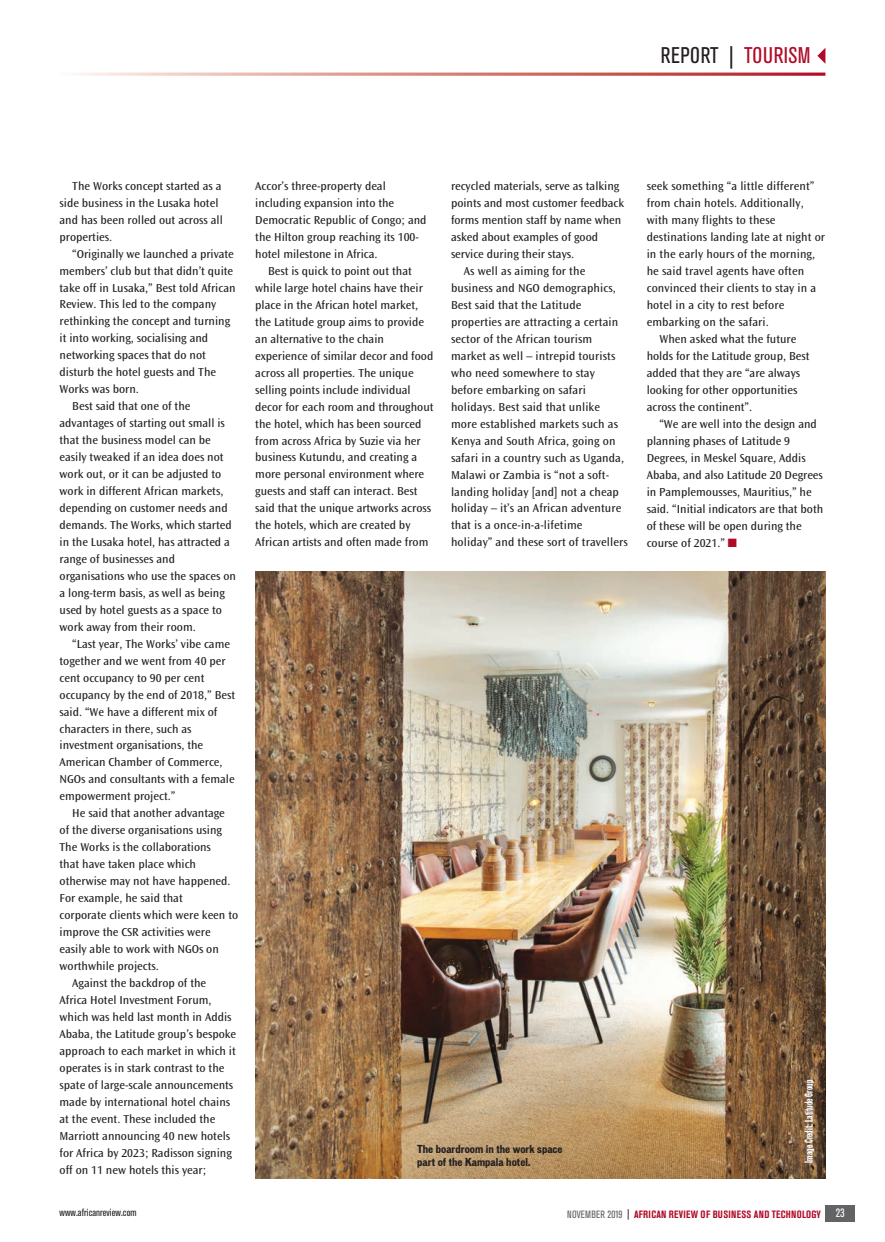
<style>
.page{position:relative;width:885px;height:1242px;background:#fff}
.page>*{position:absolute;margin:0;border:0;box-sizing:border-box;transform-origin:0 0}
.t1{font:condensed 22.5px "Akzidenz Grotesk BE";letter-spacing:.015em;color:#231f20}
.t2{font:12px/17px "Ocean Sans";color:#231f20}
.t3{font:700 condensed 10.5px "Akzidenz Grotesk BE";letter-spacing:.03em;color:#b00a27}
.t4{font:700 expanded 10.5px/12.6px "Vonnes";color:#231f20}
.t5{font:700 expanded 10.5px "Vonnes";color:#fff}
.t6{font:condensed 10.5px "Akzidenz Grotesk BE";letter-spacing:.005em;color:#231f20}
.s1{color:#b00a27}
.s2{font-weight:400;color:#636366}
.s3{font-weight:400;color:#231f20}
.s4{font-weight:400;font-size:12px;color:#fff}
</style>
<div class="page">
<img style="left:255px;top:572px;width:570px;height:606px">
<div style="left:825px;top:1205px;width:29px;height:16px;background:#636366"></div>
<svg style="left:817px;top:48px;width:8px;height:16px"></svg>
<svg style="left:74px;top:73px;width:751px;height:3px;background:#d88c87"></svg>
<h1 class="t1" style="left:661px;top:47px;width:151px">REPORT | <span class="s1">TOURISM</span></h1>
<p class="t2" style="left:60px;top:178px;width:165px;text-indent:13px">The Works concept started as a side business in the Lusaka hotel and has been rolled out across all properties.</p>
<p class="t2" style="left:72px;top:246px;width:163px">“Originally we launched a private</p>
<p class="t2" style="left:60px;top:263px;width:175px">members’ club but that didn’t quite</p>
<p class="t2" style="left:60px;top:280px;width:177px">take off in Lusaka,” Best told African</p>
<p class="t2" style="left:60px;top:297px;width:158px">Review. This led to the company</p>
<p class="t2" style="left:60px;top:314px;width:172px">rethinking the concept and turning</p>
<p class="t2" style="left:60px;top:331px;width:150px">it into working, socialising and</p>
<p class="t2" style="left:60px;top:348px;width:148px">networking spaces that do not</p>
<p class="t2" style="left:60px;top:365px;width:158px">disturb the hotel guests and The</p>
<p class="t2" style="left:60px;top:381px;width:81px">Works was born.</p>
<p class="t2" style="left:72px;top:398px;width:120px">Best said that one of the</p>
<p class="t2" style="left:60px;top:415px;width:167px">advantages of starting out small is</p>
<p class="t2" style="left:60px;top:432px;width:153px">that the business model can be</p>
<p class="t2" style="left:60px;top:449px;width:165px">easily tweaked if an idea does not</p>
<p class="t2" style="left:60px;top:466px;width:163px">work out, or it can be adjusted to</p>
<p class="t2" style="left:60px;top:483px;width:165px">work in different African markets,</p>
<p class="t2" style="left:60px;top:500px;width:170px">depending on customer needs and</p>
<p class="t2" style="left:60px;top:517px;width:174px">demands. The Works, which started</p>
<p class="t2" style="left:60px;top:534px;width:172px">in the Lusaka hotel, has attracted a</p>
<p class="t2" style="left:60px;top:551px;width:117px">range of businesses and</p>
<p class="t2" style="left:60px;top:568px;width:178px">organisations who use the spaces on</p>
<p class="t2" style="left:60px;top:585px;width:167px">a long-term basis, as well as being</p>
<p class="t2" style="left:60px;top:602px;width:164px">used by hotel guests as a space to</p>
<p class="t2" style="left:60px;top:619px;width:138px">work away from their room.</p>
<p class="t2" style="left:72px;top:636px;width:159px">“Last year, The Works’ vibe came</p>
<p class="t2" style="left:60px;top:653px;width:168px">together and we went from 40 per</p>
<p class="t2" style="left:60px;top:670px;width:146px">cent occupancy to 90 per cent</p>
<p class="t2" style="left:60px;top:687px;width:177px">occupancy by the end of 2018,” Best</p>
<p class="t2" style="left:60px;top:704px;width:159px">said. “We have a different mix of</p>
<p class="t2" style="left:60px;top:721px;width:133px">characters in there, such as</p>
<p class="t2" style="left:60px;top:738px;width:145px">investment organisations, the</p>
<p class="t2" style="left:60px;top:754px;width:164px">American Chamber of Commerce,</p>
<p class="t2" style="left:60px;top:771px;width:176px">NGOs and consultants with a female</p>
<p class="t2" style="left:60px;top:788px;width:117px">empowerment project.”</p>
<p class="t2" style="left:72px;top:805px;width:154px">He said that another advantage</p>
<p class="t2" style="left:60px;top:822px;width:164px">of the diverse organisations using</p>
<p class="t2" style="left:60px;top:839px;width:153px">The Works is the collaborations</p>
<p class="t2" style="left:60px;top:856px;width:138px">that have taken place which</p>
<p class="t2" style="left:60px;top:873px;width:172px">otherwise may not have happened.</p>
<p class="t2" style="left:60px;top:890px;width:125px">For example, he said that</p>
<p class="t2" style="left:60px;top:907px;width:180px">corporate clients which were keen to</p>
<p class="t2" style="left:60px;top:924px;width:153px">improve the CSR activities were</p>
<p class="t2" style="left:60px;top:941px;width:161px">easily able to work with NGOs on</p>
<p class="t2" style="left:60px;top:958px;width:101px">worthwhile projects.</p>
<p class="t2" style="left:72px;top:975px;width:135px">Against the backdrop of the</p>
<p class="t2" style="left:60px;top:992px;width:153px">Africa Hotel Investment Forum,</p>
<p class="t2" style="left:60px;top:1009px;width:173px">which was held last month in Addis</p>
<p class="t2" style="left:60px;top:1026px;width:178px">Ababa, the Latitude group’s bespoke</p>
<p class="t2" style="left:60px;top:1043px;width:178px">approach to each market in which it</p>
<p class="t2" style="left:60px;top:1060px;width:166px">operates is in stark contrast to the</p>
<p class="t2" style="left:60px;top:1077px;width:175px">spate of large-scale announcements</p>
<p class="t2" style="left:60px;top:1094px;width:172px">made by international hotel chains</p>
<p class="t2" style="left:60px;top:1111px;width:157px">at the event. These included the</p>
<p class="t2" style="left:60px;top:1128px;width:172px">Marriott announcing 40 new hotels</p>
<p class="t2" style="left:60px;top:1144px;width:174px">for Africa by 2023; Radisson signing</p>
<p class="t2" style="left:60px;top:1161px;width:148px">off on 11 new hotels this year;</p>
<p class="t2" style="left:255px;top:178px;width:173px">Accor’s three-property deal including expansion into the<br>Democratic Republic of Congo; and the Hilton group reaching its 100- hotel milestone in Africa.</p>
<p class="t2" style="left:255px;top:263px;width:180px;text-indent:13px">Best is quick to point out that while large hotel chains have their place in the African hotel market, the Latitude group aims to provide an alternative to the chain experience of similar decor and food across all properties. The unique selling points include individual decor for each room and throughout the hotel, which has been sourced from across Africa by Suzie via her business Kutundu, and creating a more personal environment where guests and staff can interact. Best said that the unique artworks across the hotels, which are created by African artists and often made from</p>
<p class="t2" style="left:451px;top:178px;width:170px">recycled materials, serve as talking</p>
<p class="t2" style="left:451px;top:195px;width:175px">points and most customer feedback</p>
<p class="t2" style="left:451px;top:212px;width:172px">forms mention staff by name when</p>
<p class="t2" style="left:451px;top:229px;width:149px">asked about examples of good</p>
<p class="t2" style="left:451px;top:246px;width:125px">service during their stays.</p>
<p class="t2" style="left:463px;top:263px;width:123px">As well as aiming for the</p>
<p class="t2" style="left:451px;top:280px;width:166px">business and NGO demographics,</p>
<p class="t2" style="left:451px;top:297px;width:132px">Best said that the Latitude</p>
<p class="t2" style="left:451px;top:314px;width:169px">properties are attracting a certain</p>
<p class="t2" style="left:451px;top:331px;width:143px">sector of the African tourism</p>
<p class="t2" style="left:451px;top:348px;width:166px">market as well – intrepid tourists</p>
<p class="t2" style="left:451px;top:365px;width:145px">who need somewhere to stay</p>
<p class="t2" style="left:451px;top:382px;width:136px">before embarking on safari</p>
<p class="t2" style="left:451px;top:399px;width:150px">holidays. Best said that unlike</p>
<p class="t2" style="left:451px;top:416px;width:169px">more established markets such as</p>
<p class="t2" style="left:451px;top:433px;width:166px">Kenya and South Africa, going on</p>
<p class="t2" style="left:451px;top:450px;width:175px">safari in a country such as Uganda,</p>
<p class="t2" style="left:451px;top:467px;width:160px">Malawi or Zambia is “not a soft-</p>
<p class="t2" style="left:451px;top:484px;width:169px">landing holiday [and] not a cheap</p>
<p class="t2" style="left:451px;top:501px;width:172px">holiday – it’s an African adventure</p>
<p class="t2" style="left:451px;top:518px;width:133px">that is a once-in-a-lifetime</p>
<p class="t2" style="left:451px;top:535px;width:178px">holiday” and these sort of travellers</p>
<p class="t4" style="left:417px;top:1143px;width:147px">The boardroom in the work space part of the Kampala hotel.</p>
<p class="t2" style="left:646px;top:179px;width:169px">seek something “a little different”</p>
<p class="t2" style="left:646px;top:196px;width:158px">from chain hotels. Additionally,</p>
<p class="t2" style="left:646px;top:212px;width:130px">with many flights to these</p>
<p class="t2" style="left:646px;top:229px;width:180px">destinations landing late at night or</p>
<p class="t2" style="left:646px;top:246px;width:170px">in the early hours of the morning,</p>
<p class="t2" style="left:646px;top:263px;width:159px">he said travel agents have often</p>
<p class="t2" style="left:646px;top:280px;width:171px">convinced their clients to stay in a</p>
<p class="t2" style="left:646px;top:297px;width:139px">hotel in a city to rest before</p>
<p class="t2" style="left:646px;top:314px;width:124px">embarking on the safari.</p>
<p class="t2" style="left:659px;top:331px;width:138px">When asked what the future</p>
<p class="t2" style="left:646px;top:348px;width:164px">holds for the Latitude group, Best</p>
<p class="t2" style="left:646px;top:365px;width:155px">added that they are “are always</p>
<p class="t2" style="left:646px;top:382px;width:152px">looking for other opportunities</p>
<p class="t2" style="left:646px;top:399px;width:107px">across the continent”.</p>
<p class="t2" style="left:659px;top:416px;width:159px">“We are well into the design and</p>
<p class="t2" style="left:646px;top:433px;width:145px">planning phases of Latitude 9</p>
<p class="t2" style="left:646px;top:450px;width:160px">Degrees, in Meskel Square, Addis</p>
<p class="t2" style="left:646px;top:467px;width:178px">Ababa, and also Latitude 20 Degrees</p>
<p class="t2" style="left:646px;top:484px;width:166px">in Pamplemousses, Mauritius,” he</p>
<p class="t2" style="left:646px;top:501px;width:178px">said. “Initial indicators are that both</p>
<p class="t2" style="left:646px;top:518px;width:156px">of these will be open during the</p>
<p class="t2" style="left:646px;top:535px;width:92px">course of 2021.” <span class="s1">■</span></p>
<p class="t5" style="left:804px;top:1162px;width:84px;rotate:-90deg">Image Credit: Latitude Group</p>
<p class="t6" style="left:60px;top:1208px;width:78px">www.africanreview.com</p>
<p class="t3" style="left:567px;top:1210px;width:279px"><span class="s2">NOVEMBER 2019</span> <span class="s3">|</span> AFRICAN REVIEW OF BUSINESS AND TECHNOLOGY <span class="s4">23</span></p>
</div>
